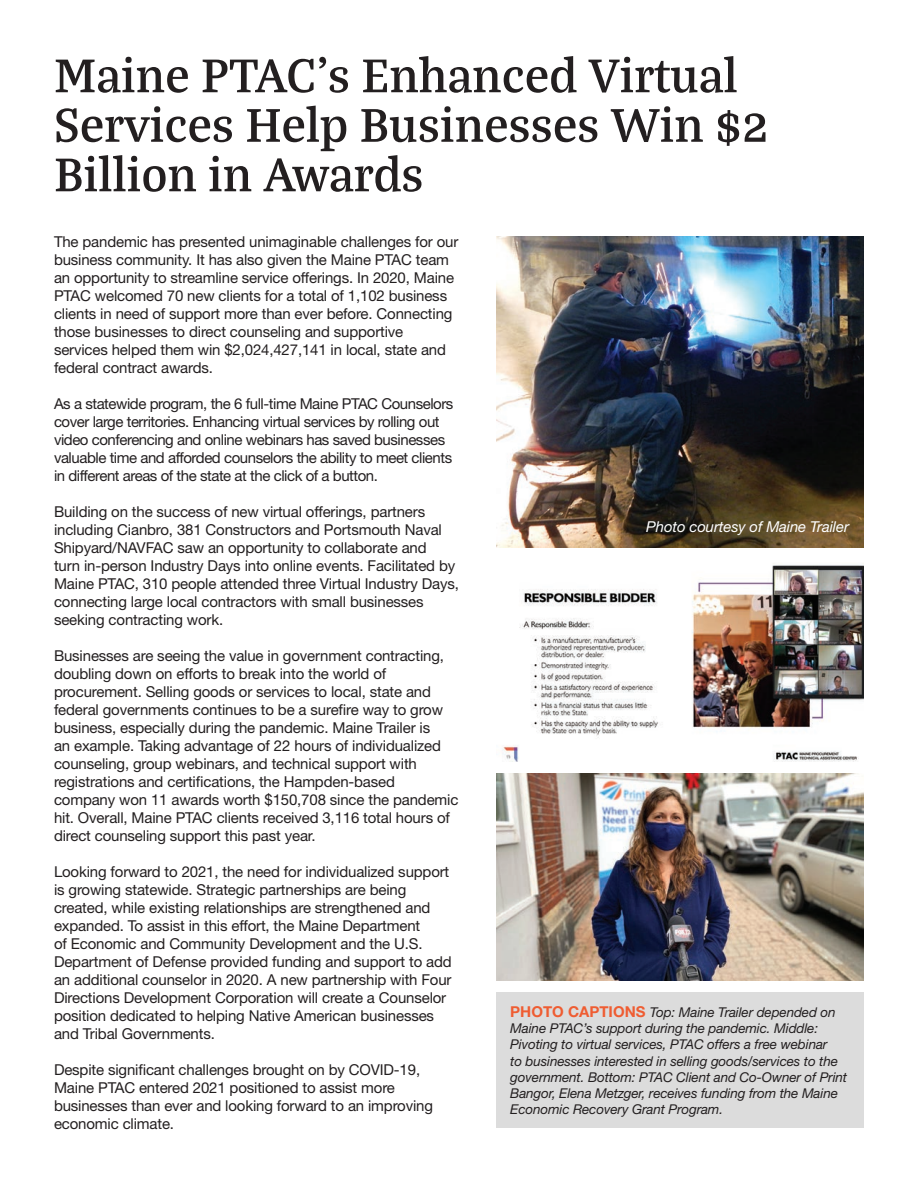
<style>
.page{position:relative;width:918px;height:1188px;background:#fff}
.page>*{position:absolute;margin:0;border:0;box-sizing:border-box;transform-origin:0 0}
.t1{font:600 51px/49.5px "Bagatela";color:#231f20}
.t2{font:15px/18px "Helvetica Neue LT Std";letter-spacing:-.01em;color:#231f20}
.t3{font:15px/18px "Helvetica Neue LT Std";letter-spacing:-.03em;color:#231f20}
.t4{font:italic 15px "Helvetica Neue LT Std";letter-spacing:-.01em;color:#fff}
.t5{font:italic 13.5px/16.2px "Helvetica Neue LT Std";letter-spacing:-.01em;color:#231f20}
.s1{font-weight:700;font-style:normal;font-size:15px;color:#ef5d32}
</style>
<div class="page">
<img style="left:497px;top:236px;width:367px;height:311px">
<img style="left:497px;top:773px;width:367px;height:208px">
<img style="left:502px;top:563px;width:362px;height:198px">
<div style="left:497px;top:993px;width:367px;height:135px;background:#dcdcdc"></div>
<p class="t1" style="left:54px;top:48px;width:717px">Maine PTAC’s Enhanced Virtual<br>Services Help Businesses Win $2<br>Billion in Awards</p>
<p class="t2" style="left:54px;top:232px;width:406px">The pandemic has presented unimaginable challenges for our business community. It has also given the Maine PTAC team an opportunity to streamline service offerings. In 2020, Maine PTAC welcomed 70 new clients for a total of 1,102 business clients in need of support more than ever before. Connecting those businesses to direct counseling and supportive services helped them win $2,024,427,141 in local, state and federal contract awards.</p>
<p class="t3" style="left:54px;top:394px;width:401px">As a statewide program, the 6 full-time Maine PTAC Counselors cover large territories. Enhancing virtual services by rolling out video conferencing and online webinars has saved businesses valuable time and afforded counselors the ability to meet clients in different areas of the state at the click of a button.</p>
<p class="t2" style="left:54px;top:502px;width:406px">Building on the success of new virtual offerings, partners including Cianbro, 381 Constructors and Portsmouth Naval Shipyard/NAVFAC saw an opportunity to collaborate and<br>turn in-person Industry Days into online events. Facilitated by Maine PTAC, 310 people attended three Virtual Industry Days, connecting large local contractors with small businesses seeking contracting work.</p>
<p class="t2" style="left:54px;top:646px;width:406px">Businesses are seeing the value in government contracting, doubling down on efforts to break into the world of procurement. Selling goods or services to local, state and federal governments continues to be a surefire way to grow business, especially during the pandemic. Maine Trailer is<br>an example. Taking advantage of 22 hours of individualized counseling, group webinars, and technical support with registrations and certifications, the Hampden-based company won 11 awards worth $150,708 since the pandemic hit. Overall, Maine PTAC clients received 3,116 total hours of direct counseling support this past year.</p>
<p class="t2" style="left:54px;top:862px;width:399px">Looking forward to 2021, the need for individualized support is growing statewide. Strategic partnerships are being created, while existing relationships are strengthened and expanded. To assist in this effort, the Maine Department<br>of Economic and Community Development and the U.S.<br>Department of Defense provided funding and support to add an additional counselor in 2020. A new partnership with Four Directions Development Corporation will create a Counselor position dedicated to helping Native American businesses and Tribal Governments.</p>
<p class="t2" style="left:54px;top:1060px;width:381px">Despite significant challenges brought on by COVID-19, Maine PTAC entered 2021 positioned to assist more businesses than ever and looking forward to an improving economic climate.</p>
<p class="t4" style="left:646px;top:518px;width:204px">Photo courtesy of Maine Trailer</p>
<p class="t5" style="left:510px;top:1004px;width:338px"><span class="s1">PHOTO CAPTIONS</span> Top: Maine Trailer depended on Maine PTAC’s support during the pandemic. Middle:<br>Pivoting to virtual services, PTAC offers a free webinar<br>to businesses interested in selling goods/services to the government. Bottom: PTAC Client and Co-Owner of Print Bangor, Elena Metzger, receives funding from the Maine Economic Recovery Grant Program.</p>
</div>
